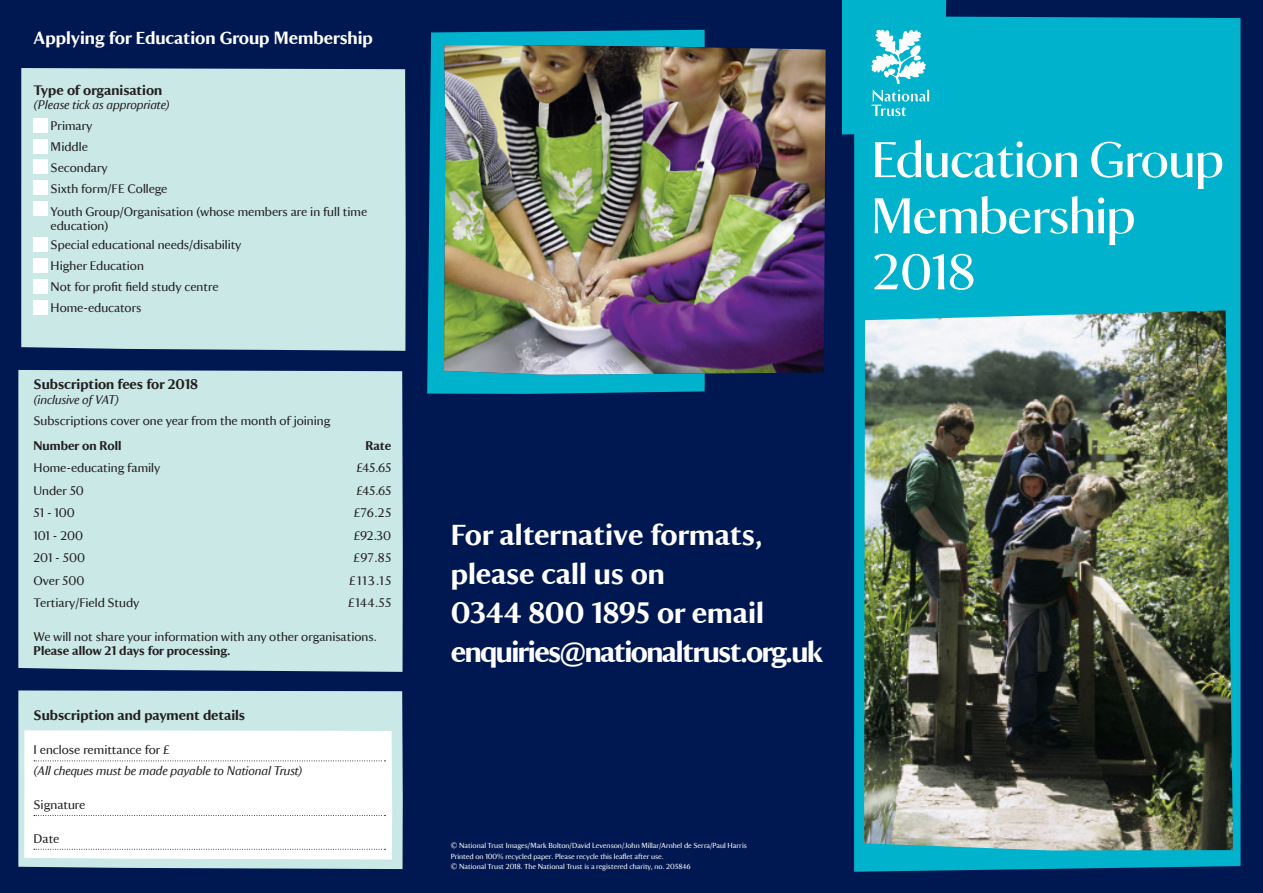
<style>
.page{position:relative;width:1263px;height:893px;background:#001851}
.page>*{position:absolute;margin:0;border:0;box-sizing:border-box;transform-origin:0 0}
.t1{font:51px/56.1px "National Trust Display TT";color:#fff}
._16pt_bold{font:700 30px/39px "National Trust TT";letter-spacing:-.01em;color:#fff}
._12pt_heading{font:700 18px "National Trust TT";color:#fff}
._9_5pt_subhead{font:700 14.25px "National Trust TT";color:#231f20}
._8_5_9_6pt_regular{font:12.75px/14.4px "National Trust TT";color:#231f20}
._8_5_9_6pt_regular-2{font:italic 12.75px "National Trust TT";color:#231f20}
._9_5pt_subhead-2{font:italic 12.75px "National Trust TT";color:#231f20}
._8_5_9_6pt_regular-3{font:700 12.75px "National Trust TT";color:#231f20}
.t2{font:7.5px/10.5px "National Trust TT";color:#fff}
.s1{font-weight:700}
</style>
<div class="page">
<div style="left:18px;top:370px;width:385px;height:302px;background:#c9e8e6"></div>
<svg style="left:18px;top:690px;width:385px;height:179px;background:#c1e0e0"></svg>
<div style="left:24px;top:730px;width:368px;height:129px;background:#fff"></div>
<div style="left:21px;top:68px;width:385px;height:283px;background:#c9e8e6"></div>
<div style="left:854px;top:16px;width:386px;height:856px;background:#00b2cb"></div>
<img style="left:864px;top:310px;width:369px;height:540px">
<svg style="left:34px;top:760px;width:351px;height:1px"></svg>
<svg style="left:34px;top:815px;width:351px;height:1px"></svg>
<svg style="left:34px;top:849px;width:351px;height:1px"></svg>
<div style="left:34px;top:118px;width:14px;height:14px;background:#fff"></div>
<div style="left:34px;top:139px;width:14px;height:14px;background:#fff"></div>
<div style="left:34px;top:160px;width:14px;height:14px;background:#fff"></div>
<div style="left:34px;top:181px;width:14px;height:14px;background:#fff"></div>
<div style="left:34px;top:202px;width:14px;height:14px;background:#fff"></div>
<div style="left:34px;top:237px;width:14px;height:14px;background:#fff"></div>
<div style="left:34px;top:258px;width:14px;height:14px;background:#fff"></div>
<div style="left:34px;top:279px;width:14px;height:14px;background:#fff"></div>
<div style="left:34px;top:300px;width:14px;height:14px;background:#fff"></div>
<svg style="left:842px;top:0;width:104px;height:135px;background:#21bbd1"></svg>
<svg style="left:427px;top:30px;width:278px;height:364px;background:#00a4bf"></svg>
<img style="left:444px;top:45px;width:382px;height:330px">
<p class="_12pt_heading" style="left:34px;top:26px;width:341px">Applying for Education Group Membership</p>
<p class="_9_5pt_subhead" style="left:34px;top:80px;width:130px">Type of organisation</p>
<p class="_9_5pt_subhead-2" style="left:34px;top:96px;width:138px">(Please tick as appropriate)</p>
<p class="_8_5_9_6pt_regular" style="left:51px;top:118px;width:43px">Primary</p>
<p class="_8_5_9_6pt_regular" style="left:51px;top:138px;width:39px">Middle</p>
<p class="_8_5_9_6pt_regular" style="left:51px;top:159px;width:59px">Secondary</p>
<p class="_8_5_9_6pt_regular" style="left:51px;top:180px;width:118px">Sixth form/FE College</p>
<p class="_8_5_9_6pt_regular" style="left:51px;top:204px;width:318px">Youth Group/Organisation (whose members are in full time education)</p>
<p class="_8_5_9_6pt_regular" style="left:51px;top:237px;width:192px">Special educational needs/disability</p>
<p class="_8_5_9_6pt_regular" style="left:51px;top:258px;width:95px">Higher Education</p>
<p class="_8_5_9_6pt_regular" style="left:51px;top:279px;width:169px">Not for profit field study centre</p>
<p class="_8_5_9_6pt_regular" style="left:51px;top:300px;width:92px">Home-educators</p>
<p class="_9_5pt_subhead" style="left:34px;top:375px;width:166px">Subscription fees for 2018</p>
<p class="_9_5pt_subhead-2" style="left:34px;top:391px;width:87px">(inclusive of VAT)</p>
<p class="_8_5_9_6pt_regular" style="left:34px;top:412px;width:298px">Subscriptions cover one year from the month of joining</p>
<p class="_8_5_9_6pt_regular-3" style="left:34px;top:437px;width:89px">Number on Roll</p>
<p class="_8_5_9_6pt_regular-3" style="left:365px;top:437px;width:27px">Rate</p>
<p class="_8_5_9_6pt_regular" style="left:34px;top:460px;width:128px">Home-educating family</p>
<p class="_8_5_9_6pt_regular" style="left:357px;top:460px;width:36px">£45.65</p>
<p class="_8_5_9_6pt_regular" style="left:34px;top:482px;width:52px">Under 50</p>
<p class="_8_5_9_6pt_regular" style="left:357px;top:482px;width:36px">£45.65</p>
<p class="_8_5_9_6pt_regular" style="left:34px;top:505px;width:43px">51 - 100</p>
<p class="_8_5_9_6pt_regular" style="left:354px;top:505px;width:39px">£76.25</p>
<p class="_8_5_9_6pt_regular" style="left:34px;top:527px;width:51px">101 - 200</p>
<p class="_8_5_9_6pt_regular" style="left:354px;top:527px;width:39px">£92.30</p>
<p class="_8_5_9_6pt_regular" style="left:34px;top:550px;width:53px">201 - 500</p>
<p class="_8_5_9_6pt_regular" style="left:353px;top:550px;width:39px">£97.85</p>
<p class="_8_5_9_6pt_regular" style="left:34px;top:572px;width:52px">Over 500</p>
<p class="_8_5_9_6pt_regular" style="left:349px;top:572px;width:44px">£113.15</p>
<p class="_8_5_9_6pt_regular" style="left:34px;top:595px;width:107px">Tertiary/Field Study</p>
<p class="_8_5_9_6pt_regular" style="left:348px;top:595px;width:44px">£144.55</p>
<p class="_8_5_9_6pt_regular" style="left:34px;top:629px;width:345px">We will not share your information with any other organisations.<br><span class="s1">Please allow 21 days for processing.</span></p>
<p class="_9_5pt_subhead" style="left:34px;top:706px;width:213px">Subscription and payment details</p>
<p class="_8_5_9_6pt_regular" style="left:34px;top:742px;width:138px">I enclose remittance for £</p>
<p class="_8_5_9_6pt_regular-2" style="left:34px;top:762px;width:271px">(All cheques must be made payable to National Trust)</p>
<p class="_8_5_9_6pt_regular" style="left:34px;top:796px;width:53px">Signature</p>
<p class="_8_5_9_6pt_regular" style="left:34px;top:830px;width:27px">Date</p>
<p class="t1" style="left:872px;top:128px;width:353px">Education Group</p>
<p class="t1" style="left:872px;top:184px;width:265px">Membership<br>2018</p>
<p class="_16pt_bold" style="left:451px;top:513px;width:374px">For alternative formats, please call us on<br>0344 800 1895 or email enquiries@nationaltrust.org.uk</p>
<p class="t2" style="left:451px;top:840px;width:298px">© National Trust Images/Mark Bolton/David Levenson/John Millar/Arnhel de Serra/Paul Harris<br>Printed on 100% recycled paper. Please recycle this leaflet after use.</p>
<p class="t2" style="left:451px;top:861px;width:241px">© National Trust 2018. The National Trust is a registered charity, no. 205846</p>
</div>
